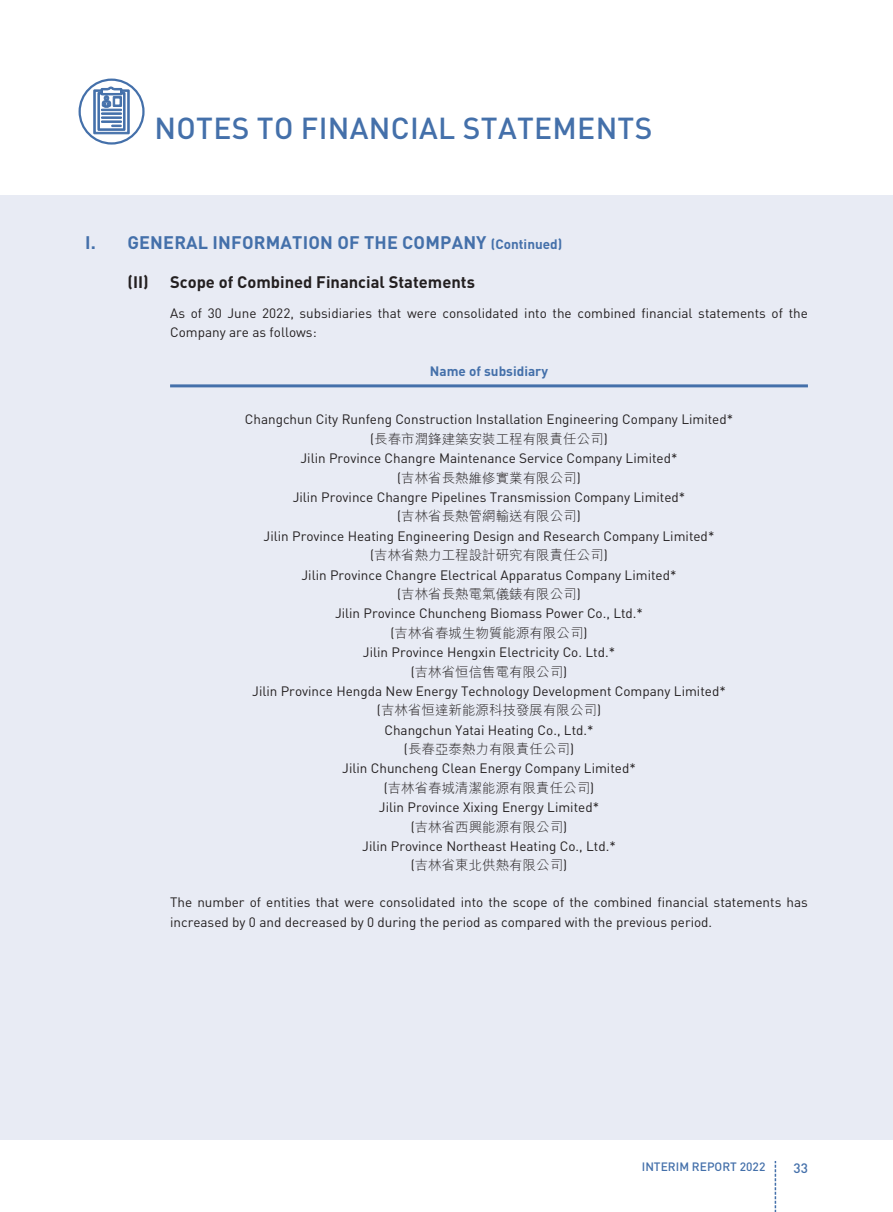
<style>
.page{position:relative;width:893px;height:1212px;background:#fff}
.page>*{position:absolute;margin:0;border:0;box-sizing:border-box;transform-origin:0 0}
.t1{font:500 30px "DIN Pro";letter-spacing:.01em;color:#4470aa}
.t2{font:700 18px "DIN Pro";letter-spacing:.01em;color:#4470aa}
.t3{font:700 16.5px "DIN Pro";color:#231f20}
.t4{font:13.5px/19.5px "DIN Pro";color:#231f20}
.t5{font:300 13.5px "M Hei HK";color:#231f20}
.t6{font:700 13.5px "DIN Pro";color:#4470aa}
.t7{font:500 13.5px "DIN Pro";color:#4470aa}
.t8{font:500 12px "DIN Pro";color:#4470aa}
.s1{font-size:13.5px}
.s2{font-family:"DIN Pro";font-weight:400}
</style>
<div class="page">
<div style="left:0;top:196px;width:893px;height:944px;background:#e8ebf4"></div>
<svg style="left:775px;top:1161px;width:1px;height:51px"></svg>
<svg style="left:93px;top:87px;width:37px;height:47px"></svg>
<div style="left:79px;top:79px;width:66px;height:66px;border:2px solid #4470aa;border-radius:50%"></div>
<hr style="left:170px;top:384px;width:638px;height:3px;background:#4470aa">
<h1 class="t1" style="left:155px;top:108px;width:499px">NOTES TO FINANCIAL STATEMENTS</h1>
<h2 class="t2" style="left:85px;top:231px;width:479px">I. GENERAL INFORMATION OF THE COMPANY <span class="s1">(Continued)</span></h2>
<p class="t3" style="left:128px;top:271px;width:349px">(II) Scope of Combined Financial Statements</p>
<p class="t4" style="left:170px;top:302px;width:639px">As of 30 June 2022, subsidiaries that were consolidated into the combined financial statements of the<br>Company are as follows:</p>
<p class="t6" style="left:430px;top:362px;width:120px">Name of subsidiary</p>
<p class="t4" style="left:245px;top:409px;width:490px">Changchun City Runfeng Construction Installation Engineering Company Limited*</p>
<p class="t5" style="left:370px;top:432px;width:239px"><span class="s2">(</span>長春市潤鋒建築安裝工程有限責任公司<span class="s2">)</span></p>
<p class="t4" style="left:301px;top:448px;width:378px">Jilin Province Changre Maintenance Service Company Limited*</p>
<p class="t5" style="left:397px;top:471px;width:185px"><span class="s2">(</span>吉林省長熱維修實業有限公司<span class="s2">)</span></p>
<p class="t4" style="left:293px;top:487px;width:394px">Jilin Province Changre Pipelines Transmission Company Limited*</p>
<p class="t5" style="left:397px;top:510px;width:185px"><span class="s2">(</span>吉林省長熱管網輸送有限公司<span class="s2">)</span></p>
<p class="t4" style="left:264px;top:525px;width:452px">Jilin Province Heating Engineering Design and Research Company Limited*</p>
<p class="t5" style="left:370px;top:548px;width:239px"><span class="s2">(</span>吉林省熱力工程設計研究有限責任公司<span class="s2">)</span></p>
<p class="t4" style="left:302px;top:564px;width:376px">Jilin Province Changre Electrical Apparatus Company Limited*</p>
<p class="t5" style="left:397px;top:587px;width:185px"><span class="s2">(</span>吉林省長熱電氣儀錶有限公司<span class="s2">)</span></p>
<p class="t4" style="left:335px;top:603px;width:309px">Jilin Province Chuncheng Biomass Power Co., Ltd.*</p>
<p class="t5" style="left:390px;top:626px;width:199px"><span class="s2">(</span>吉林省春城生物質能源有限公司<span class="s2">)</span></p>
<p class="t4" style="left:363px;top:642px;width:254px">Jilin Province Hengxin Electricity Co. Ltd.*</p>
<p class="t5" style="left:411px;top:665px;width:158px"><span class="s2">(</span>吉林省恒信售電有限公司<span class="s2">)</span></p>
<p class="t4" style="left:252px;top:681px;width:475px">Jilin Province Hengda New Energy Technology Development Company Limited*</p>
<p class="t5" style="left:377px;top:703px;width:226px"><span class="s2">(</span>吉林省恒達新能源科技發展有限公司<span class="s2">)</span></p>
<p class="t4" style="left:384px;top:719px;width:211px">Changchun Yatai Heating Co., Ltd.*</p>
<p class="t5" style="left:404px;top:742px;width:172px"><span class="s2">(</span>長春亞泰熱力有限責任公司<span class="s2">)</span></p>
<p class="t4" style="left:342px;top:758px;width:295px">Jilin Chuncheng Clean Energy Company Limited*</p>
<p class="t5" style="left:384px;top:781px;width:212px"><span class="s2">(</span>吉林省春城清潔能源有限責任公司<span class="s2">)</span></p>
<p class="t4" style="left:379px;top:797px;width:222px">Jilin Province Xixing Energy Limited*</p>
<p class="t5" style="left:411px;top:820px;width:158px"><span class="s2">(</span>吉林省西興能源有限公司<span class="s2">)</span></p>
<p class="t4" style="left:362px;top:836px;width:255px">Jilin Province Northeast Heating Co., Ltd.*</p>
<p class="t5" style="left:411px;top:858px;width:158px"><span class="s2">(</span>吉林省東北供熱有限公司<span class="s2">)</span></p>
<p class="t4" style="left:170px;top:892px;width:639px">The number of entities that were consolidated into the scope of the combined financial statements has increased by 0 and decreased by 0 during the period as compared with the previous period.</p>
<p class="t8" style="left:642px;top:1159px;width:125px">INTERIM REPORT 2022</p>
<p class="t7" style="left:793px;top:1158px;width:16px">33</p>
</div>
